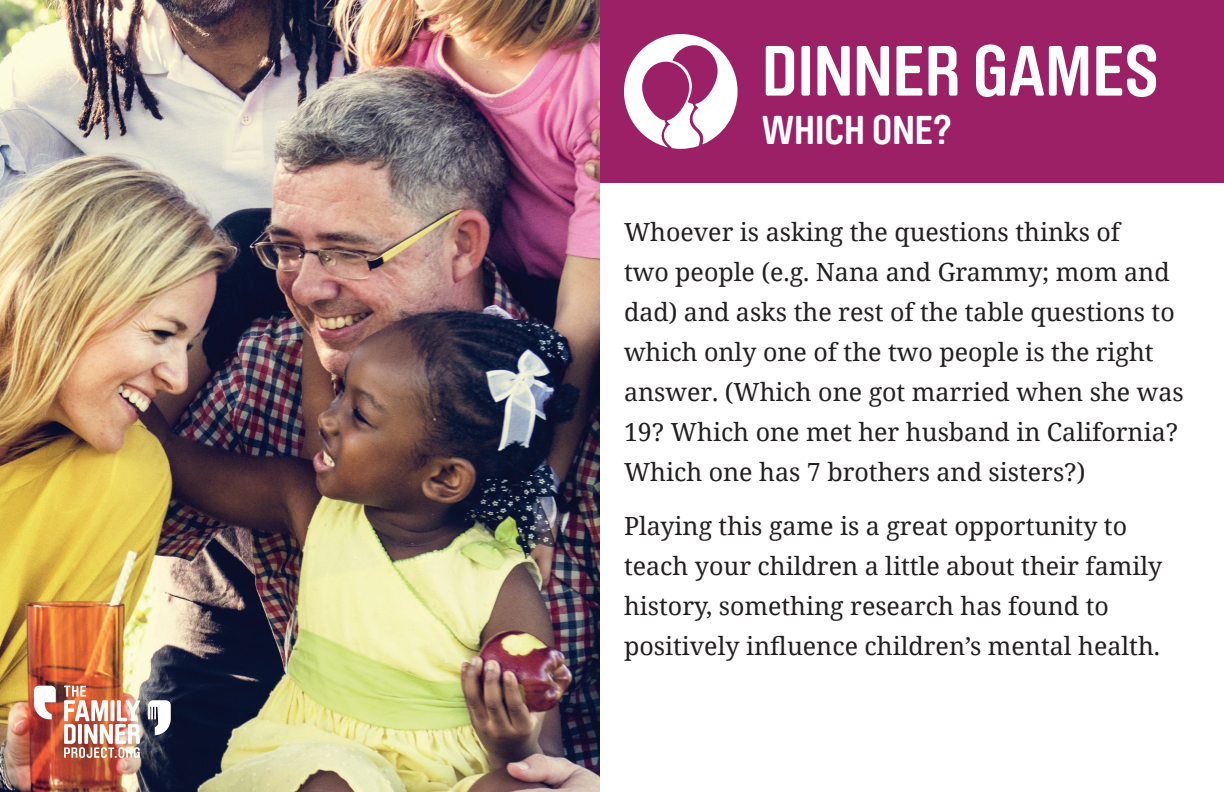
<style>
.page{position:relative;width:1224px;height:792px;background:#fff}
.page>*{position:absolute;margin:0;border:0;box-sizing:border-box;transform-origin:0 0}
.t1{font:700 70px "Brauer Neue";color:#fff}
.t2{font:700 40px "Brauer Neue";color:#fff}
.t3{font:25px/40px "Noto Serif";color:#231f20}
</style>
<div class="page">
<img style="left:0;top:0;width:600px;height:792px">
<div style="left:600px;top:0;width:624px;height:183px;background:#9c2066"></div>
<svg style="left:34px;top:686px;width:22px;height:33px"></svg>
<svg style="left:148px;top:700px;width:23px;height:35px"></svg>
<img style="left:64px;top:686px;width:76px;height:72px">
<svg style="left:624px;top:34px;width:114px;height:115px"></svg>
<h1 class="t1" style="left:762px;top:31px;width:398px">DINNER GAMES</h1>
<h2 class="t2" style="left:762px;top:107px;width:191px">WHICH ONE?</h2>
<p class="t3" style="left:624px;top:211px;width:561px">Whoever is asking the questions thinks of<br>two people (e.g. Nana and Grammy; mom and dad) and asks the rest of the table questions to which only one of the two people is the right answer. (Which one got married when she was 19? Which one met her husband in California?<br>Which one has 7 brothers and sisters?)</p>
<p class="t3" style="left:624px;top:505px;width:540px">Playing this game is a great opportunity to teach your children a little about their family history, something research has found to positively influence children’s mental health.</p>
</div>
